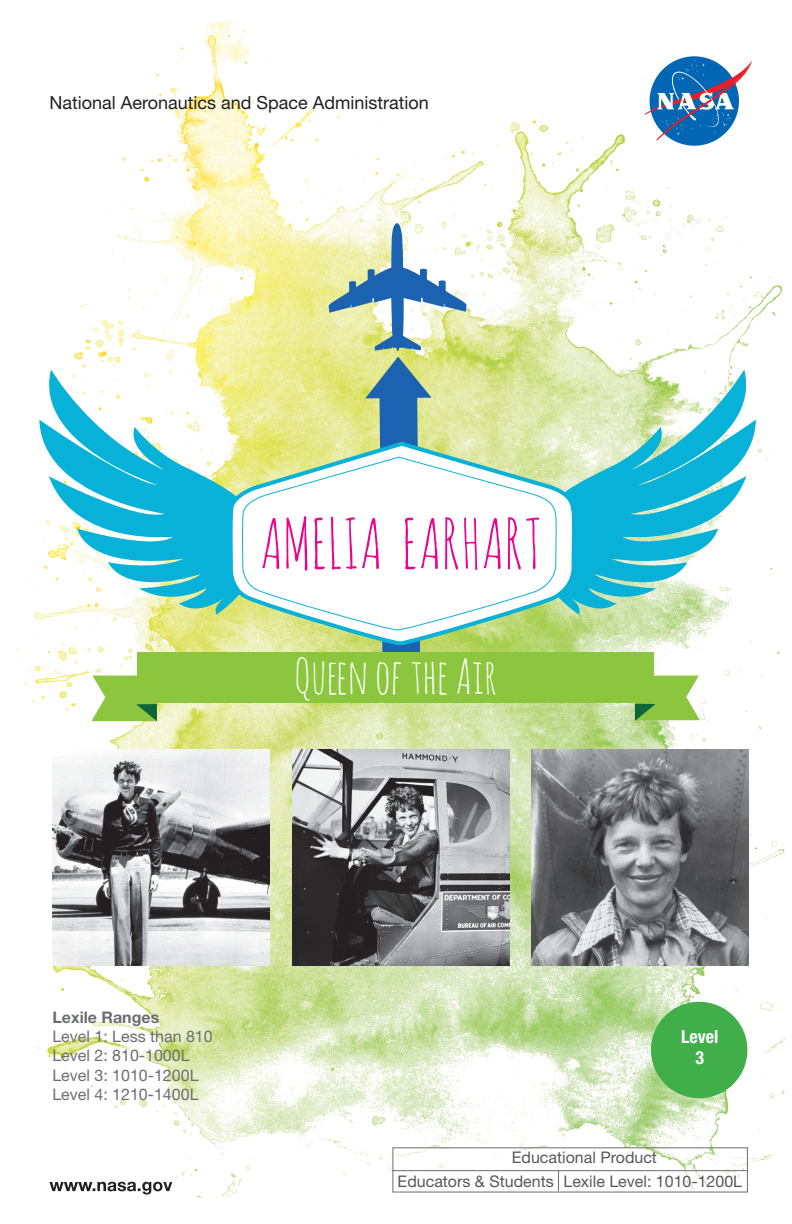
<style>
.page{position:relative;width:792px;height:1224px;background:#fff}
.page>*{position:absolute;margin:0;border:0;box-sizing:border-box;transform-origin:0 0}
.t1{font:68px "Amatic SC";color:#ed028c}
.t2{font:48px "Amatic SC";color:#fff}
.t3{font:18px "Helvetica Neue LT Pro";color:#231f20}
.t4{font:700 condensed 18px "Helvetica Neue LT Pro";color:#fff}
.t5{font:16px "Helvetica Neue LT Pro";color:#6c6d70}
.t6{font:16px "Helvetica Neue LT Pro";color:#57585a}
.t7{font:700 16px "Helvetica Neue LT Pro";color:#6c6d70}
</style>
<div class="page">
<img style="left:17px;top:21px;width:768px;height:1177px">
<svg style="left:537px;top:369px;width:226px;height:249px"></svg>
<svg style="left:32px;top:369px;width:226px;height:249px"></svg>
<svg style="left:650px;top:56px;width:89px;height:90px"></svg>
<svg style="left:644px;top:60px;width:108px;height:81px"></svg>
<svg style="left:365px;top:357px;width:67px;height:296px;background:#76a09c"></svg>
<svg style="left:227px;top:444px;width:351px;height:203px"></svg>
<svg style="left:328px;top:223px;width:139px;height:128px"></svg>
<svg style="left:240px;top:457px;width:317px;height:174px"></svg>
<div style="left:137px;top:653px;width:517px;height:50px;background:#8bc63e"></div>
<svg style="left:91px;top:676px;width:66px;height:45px"></svg>
<svg style="left:635px;top:676px;width:65px;height:45px"></svg>
<svg style="left:50px;top:1182px;width:122px;height:13px"></svg>
<img style="left:52px;top:750px;width:218px;height:216px">
<img style="left:293px;top:750px;width:217px;height:216px">
<img style="left:531px;top:750px;width:217px;height:216px">
<div style="left:651px;top:1002px;width:96px;height:96px;background:#40ae49;border-radius:50%"></div>
<div style="left:392px;top:1147px;width:356px;height:46px;border:1px solid #6c6d70"></div>
<hr style="left:392px;top:1170px;width:355px;height:1px;background:#6c6d70">
<svg style="left:558px;top:1171px;width:1px;height:20px"></svg>
<p class="t3" style="left:50px;top:92px;width:381px">National Aeronautics and Space Administration</p>
<p class="t1" style="left:260px;top:500px;width:284px">AMELIA EARHART</p>
<p class="t2" style="left:295px;top:645px;width:204px">Queen of the Air</p>
<p class="t7" style="left:52px;top:1007px;width:108px">Lexile Ranges</p>
<p class="t5" style="left:52px;top:1027px;width:162px">Level 1: Less than 810</p>
<p class="t5" style="left:52px;top:1046px;width:139px">Level 2: 810-1000L</p>
<p class="t5" style="left:52px;top:1065px;width:148px">Level 3: 1010-1200L</p>
<p class="t5" style="left:52px;top:1084px;width:148px">Level 4: 1210-1400L</p>
<p class="t4" style="left:681px;top:1026px;width:39px">Level</p>
<p class="t4" style="left:696px;top:1047px;width:10px">3</p>
<p class="t6" style="left:512px;top:1147px;width:147px">Educational Product</p>
<p class="t6" style="left:398px;top:1171px;width:158px">Educators &amp; Students</p>
<p class="t6" style="left:563px;top:1171px;width:180px">Lexile Level: 1010-1200L</p>
</div>
